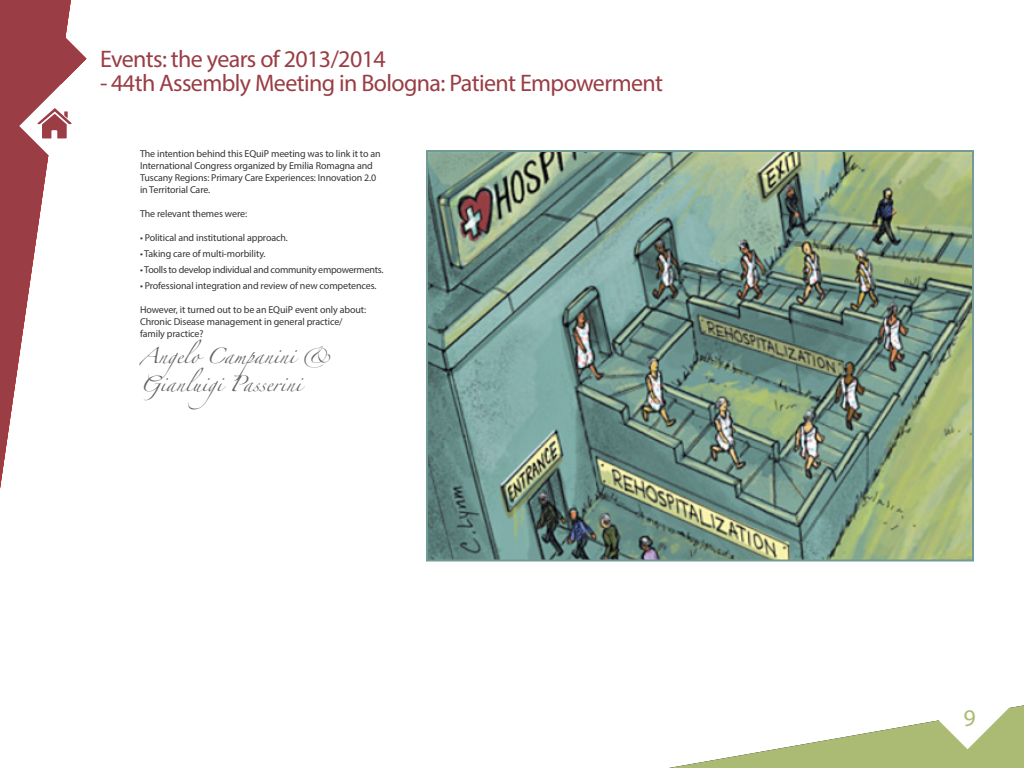
<style>
.page{position:relative;width:1024px;height:768px;background:#fff}
.page>*{position:absolute;margin:0;border:0;box-sizing:border-box;transform-origin:0 0}
.t1{font:24px "Myriad Pro";letter-spacing:-.025em;color:#9a3d45}
.t2{font:24px "Myriad Pro";color:#abbb74}
.t3{font:14px/28px "Zapfino";color:#646464}
.t4{font:10px/12px "Myriad Pro";letter-spacing:-.01em;color:#333}
</style>
<div class="page">
<svg style="left:0;top:0;width:71px;height:489px"></svg>
<img style="left:429px;top:153px;width:542px;height:406px">
<div style="left:426px;top:150px;width:548px;height:412px;border:2px solid #739a94"></div>
<svg style="left:669px;top:705px;width:355px;height:63px"></svg>
<svg style="left:3px;top:17px;width:84px;height:138px"></svg>
<h1 class="t1" style="left:100px;top:44px;width:287px">Events: the years of 2013/2014</h1>
<h1 class="t1" style="left:100px;top:68px;width:565px">- 44th Assembly Meeting in Bologna: Patient Empowerment</h1>
<p class="t4" style="left:140px;top:147px;width:242px">The intention behind this EQuiP meeting was to link it to an International Congress organized by Emilia Romagna and Tuscany Regions: Primary Care Experiences: Innovation 2.0 in Territorial Care.</p>
<p class="t4" style="left:140px;top:207px;width:109px">The relevant themes were:</p>
<p class="t4" style="left:140px;top:231px;width:150px">• Political and institutional approach.</p>
<p class="t4" style="left:140px;top:247px;width:127px">• Taking care of multi-morbility.</p>
<p class="t4" style="left:140px;top:263px;width:245px">• Toolls to develop individual and community empowerments.</p>
<p class="t4" style="left:140px;top:279px;width:238px">• Professional integration and review of new competences.</p>
<p class="t4" style="left:140px;top:303px;width:228px">However, it turned out to be an EQuiP event only about:<br>Chronic Disease management in general practice/ family practice?</p>
<h2 class="t3" style="left:140px;top:344px;width:194px">Angelo Campanini &amp;<br>Gianluigi Passerini</h2>
<h1 class="t2" style="left:963px;top:703px;width:14px">9</h1>
</div>
